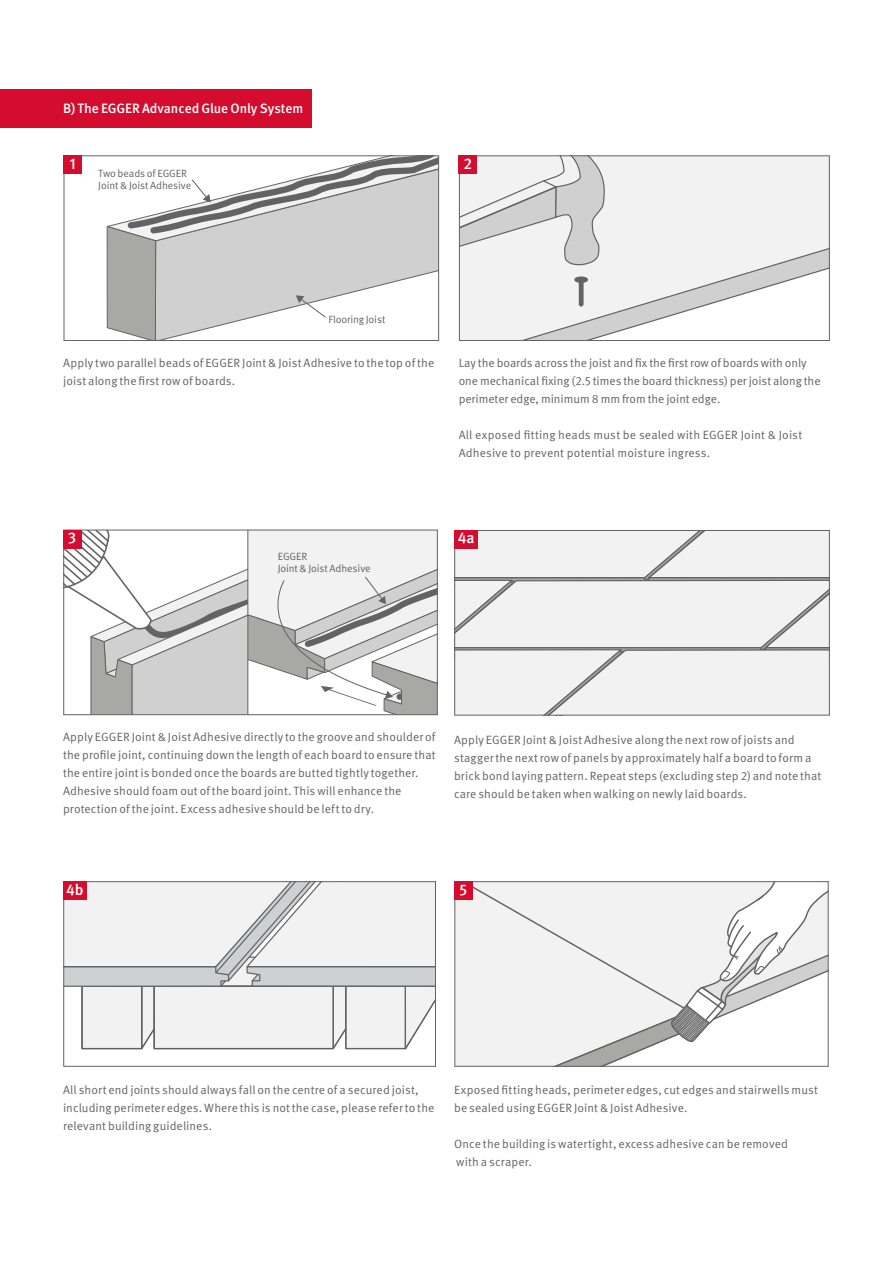
<style>
.page{position:relative;width:893px;height:1263px;background:#fff}
.page>*{position:absolute;margin:0;border:0;box-sizing:border-box;transform-origin:0 0}
.t1{font:500 15.45px "Meta Pro";color:#fff}
.t2{font:500 13.5px "Meta Pro";letter-spacing:-.005em;color:#fff}
.t3{font:12px/18px "Meta Pro";letter-spacing:.005em;color:#646363}
.t4{font:10.5px "Meta Pro";letter-spacing:-.01em;color:#646363}
</style>
<div class="page">
<div style="left:0;top:89px;width:311px;height:39px;background:#d40c2d"></div>
<svg style="left:106px;top:157px;width:331px;height:182px"></svg>
<div style="left:64px;top:155px;width:375px;height:186px;border:1px solid #646363"></div>
<svg style="left:461px;top:157px;width:367px;height:182px"></svg>
<div style="left:575px;top:277px;width:12px;height:5px;background:#646363;border-radius:50%"></div>
<div style="left:574px;top:277px;width:14px;height:6px;border:1px solid #646363;border-radius:50%"></div>
<div style="left:579px;top:281px;width:5px;height:23px;background:#646363"></div>
<div style="left:459px;top:155px;width:371px;height:186px;border:1px solid #646363"></div>
<svg style="left:65px;top:532px;width:371px;height:181px"></svg>
<div style="left:63px;top:530px;width:375px;height:185px;border:1px solid #646363"></div>
<svg style="left:456px;top:532px;width:372px;height:181px"></svg>
<div style="left:454px;top:530px;width:376px;height:185px;border:1px solid #646363"></div>
<svg style="left:65px;top:883px;width:369px;height:167px"></svg>
<div style="left:63px;top:881px;width:373px;height:186px;border:1px solid #646363"></div>
<svg style="left:458px;top:883px;width:368px;height:182px"></svg>
<div style="left:454px;top:881px;width:374px;height:186px;border:1px solid #646363"></div>
<div style="left:63px;top:155px;width:19px;height:19px;background:#d40c2d"></div>
<div style="left:459px;top:155px;width:18px;height:19px;background:#d40c2d"></div>
<div style="left:63px;top:530px;width:18px;height:18px;background:#d40c2d"></div>
<div style="left:454px;top:530px;width:24px;height:18px;background:#d40c2d"></div>
<div style="left:63px;top:881px;width:24px;height:19px;background:#d40c2d"></div>
<div style="left:454px;top:881px;width:19px;height:19px;background:#d40c2d"></div>
<p class="t2" style="left:63px;top:100px;width:242px">B) The EGGER Advanced Glue Only System</p>
<p class="t1" style="left:69px;top:154px;width:8px">1</p>
<p class="t1" style="left:463px;top:154px;width:10px">2</p>
<p class="t4" style="left:98px;top:167px;width:90px">Two beads of EGGER</p>
<p class="t4" style="left:98px;top:179px;width:94px">Joint &amp; Joist Adhesive</p>
<p class="t4" style="left:328px;top:313px;width:58px">Flooring Joist</p>
<p class="t3" style="left:63px;top:354px;width:373px">Apply two parallel beads of EGGER Joint &amp; Joist Adhesive to the top of the joist along the first row of boards.</p>
<p class="t3" style="left:459px;top:354px;width:363px">Lay the boards across the joist and fix the first row of boards with only one mechanical fixing (2.5 times the board thickness) per joist along the perimeter edge, minimum 8 mm from the joint edge.</p>
<p class="t3" style="left:459px;top:426px;width:345px">All exposed fitting heads must be sealed with EGGER Joint &amp; Joist<br>Adhesive to prevent potential moisture ingress.</p>
<p class="t1" style="left:68px;top:528px;width:10px">3</p>
<p class="t1" style="left:458px;top:528px;width:18px">4a</p>
<p class="t4" style="left:278px;top:550px;width:31px">EGGER</p>
<p class="t4" style="left:278px;top:562px;width:94px">Joint &amp; Joist Adhesive</p>
<p class="t3" style="left:63px;top:728px;width:374px">Apply EGGER Joint &amp; Joist Adhesive directly to the groove and shoulder of the profile joint, continuing down the length of each board to ensure that the entire joint is bonded once the boards are butted tightly together.<br>Adhesive should foam out of the board joint. This will enhance the protection of the joint. Excess adhesive should be left to dry.</p>
<p class="t3" style="left:454px;top:731px;width:369px">Apply EGGER Joint &amp; Joist Adhesive along the next row of joists and stagger the next row of panels by approximately half a board to form a brick bond laying pattern. Repeat steps (excluding step 2) and note that care should be taken when walking on newly laid boards.</p>
<p class="t1" style="left:66px;top:880px;width:19px">4b</p>
<p class="t1" style="left:459px;top:880px;width:9px">5</p>
<p class="t3" style="left:63px;top:1081px;width:373px">All short end joints should always fall on the centre of a secured joist, including perimeter edges. Where this is not the case, please refer to the relevant building guidelines.</p>
<p class="t3" style="left:454px;top:1081px;width:365px">Exposed fitting heads, perimeter edges, cut edges and stairwells must be sealed using EGGER Joint &amp; Joist Adhesive.</p>
<p class="t3" style="left:454px;top:1135px;width:335px">Once the building is watertight, excess adhesive can be removed</p>
<p class="t3" style="left:456px;top:1153px;width:77px">with a scraper.</p>
</div>
